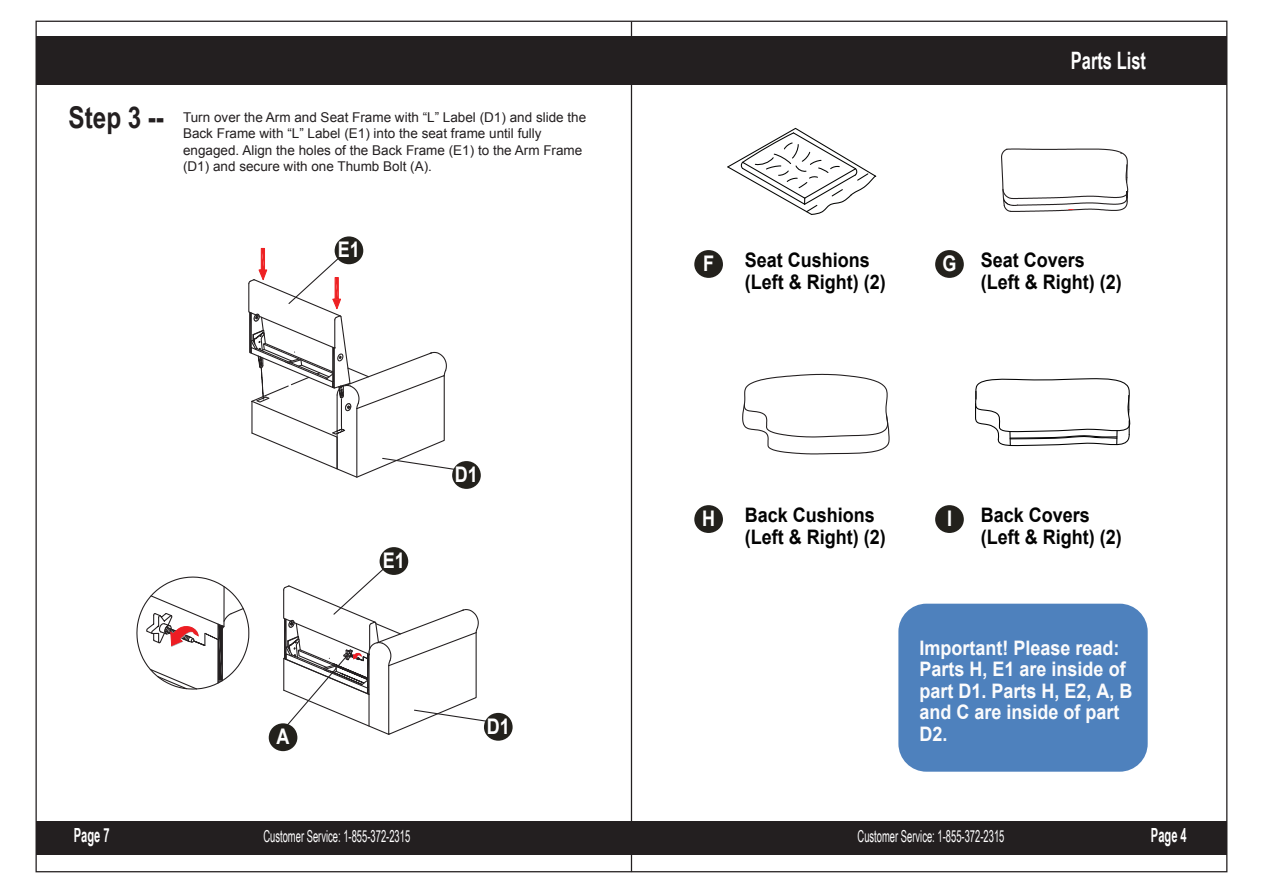
<style>
.page{position:relative;width:1263px;height:893px;background:#fff}
.page>*{position:absolute;margin:0;border:0;box-sizing:border-box;transform-origin:0 0}
.t1{font:700 30px "Arial Narrow";color:#231f20}
.t2{font:700 24px "Arial Narrow";color:#fff;scale:.84 1}
.t3{font:700 21.45px "Arial";color:#fff;scale:.84 1}
.t4{font:700 19.95px/21.6px "Arial";color:#030303;scale:.9 1}
.t5{font:700 19.95px/21.6px "Arial";color:#fbfbfc;scale:.9 1}
.t6{font:700 19.5px "Arial Narrow";color:#fff;scale:.7 1}
.t7{font:16.5px "Arial Narrow";color:#fff;scale:.7 1}
.t8{font:13.5px/16.2px "Arial";color:#231f20}
</style>
<div class="page">
<div style="left:36px;top:36px;width:1191px;height:49px;background:#231f20"></div>
<div style="left:36px;top:821px;width:1191px;height:33px;background:#231f20"></div>
<hr style="left:631px;top:22px;width:1px;height:850px;background:#231f20">
<svg style="left:727px;top:127px;width:150px;height:88px"></svg>
<svg style="left:742px;top:373px;width:148px;height:82px"></svg>
<div style="left:694px;top:250px;width:29px;height:28px;background:#23211c;border-radius:50%"></div>
<div style="left:935px;top:250px;width:29px;height:28px;background:#23211c;border-radius:50%"></div>
<div style="left:694px;top:505px;width:29px;height:28px;background:#23211c;border-radius:50%"></div>
<div style="left:935px;top:505px;width:29px;height:28px;background:#23211c;border-radius:50%"></div>
<div style="left:452px;top:461px;width:29px;height:28px;background:#23211c;border-radius:50%"></div>
<div style="left:335px;top:236px;width:28px;height:28px;background:#23211c;border-radius:50%"></div>
<div style="left:380px;top:547px;width:28px;height:28px;background:#23211c;border-radius:50%"></div>
<div style="left:269px;top:723px;width:28px;height:28px;background:#23211c;border-radius:50%"></div>
<svg style="left:975px;top:378px;width:156px;height:69px"></svg>
<svg style="left:136px;top:576px;width:114px;height:114px"></svg>
<svg style="left:1012px;top:20px;width:203px;height:2px"></svg>
<svg style="left:1001px;top:148px;width:128px;height:64px"></svg>
<svg style="left:248px;top:247px;width:208px;height:231px"></svg>
<svg style="left:281px;top:566px;width:207px;height:170px"></svg>
<div style="left:484px;top:713px;width:29px;height:28px;background:#23211c;border-radius:50%"></div>
<div style="left:898px;top:604px;width:250px;height:168px;background:#4e81bd;border-radius:28px"></div>
<h1 class="t1" style="left:69px;top:95px;width:97px">Step 3 --</h1>
<p class="t8" style="left:183px;top:110px;width:405px">Turn over the Arm and Seat Frame with “L” Label (D1) and slide the Back Frame with “L” Label (E1) into the seat frame until fully engaged. Align the holes of the Back Frame (E1) to the Arm Frame (D1) and secure with one Thumb Bolt (A).</p>
<h3 class="t3" style="left:338px;top:235px;width:28px">E1</h3>
<h3 class="t3" style="left:277px;top:722px;width:17px">A</h3>
<h3 class="t3" style="left:383px;top:546px;width:28px">E1</h3>
<h3 class="t3" style="left:455px;top:460px;width:29px">D1</h3>
<h3 class="t3" style="left:487px;top:712px;width:29px">D1</h3>
<h2 class="t2" style="left:1071px;top:42px;width:91px">Parts List</h2>
<h3 class="t4" style="left:745px;top:250px;width:158px">Seat Cushions (Left &amp; Right) (2)</h3>
<h3 class="t4" style="left:981px;top:250px;width:158px">Seat Covers (Left &amp; Right) (2)</h3>
<h3 class="t3" style="left:703px;top:249px;width:15px">F</h3>
<h3 class="t3" style="left:942px;top:249px;width:18px">G</h3>
<h3 class="t4" style="left:745px;top:505px;width:158px">Back Cushions (Left &amp; Right) (2)</h3>
<h3 class="t4" style="left:981px;top:505px;width:158px">Back Covers (Left &amp; Right) (2)</h3>
<h3 class="t3" style="left:702px;top:504px;width:17px">H</h3>
<h3 class="t3" style="left:947px;top:504px;width:7px">I</h3>
<h3 class="t5" style="left:919px;top:637px;width:238px">Important! Please read:<br>Parts H, E1 are inside of part D1. Parts H, E2, A, B and C are inside of part<br>D2.</h3>
<h3 class="t6" style="left:74px;top:821px;width:53px">Page 7</h3>
<p class="t7" style="left:263px;top:824px;width:211px">Customer Service: 1-855-372-2315</p>
<p class="t7" style="left:857px;top:824px;width:211px">Customer Service: 1-855-372-2315</p>
<h3 class="t6" style="left:1151px;top:821px;width:53px">Page 4</h3>
</div>
